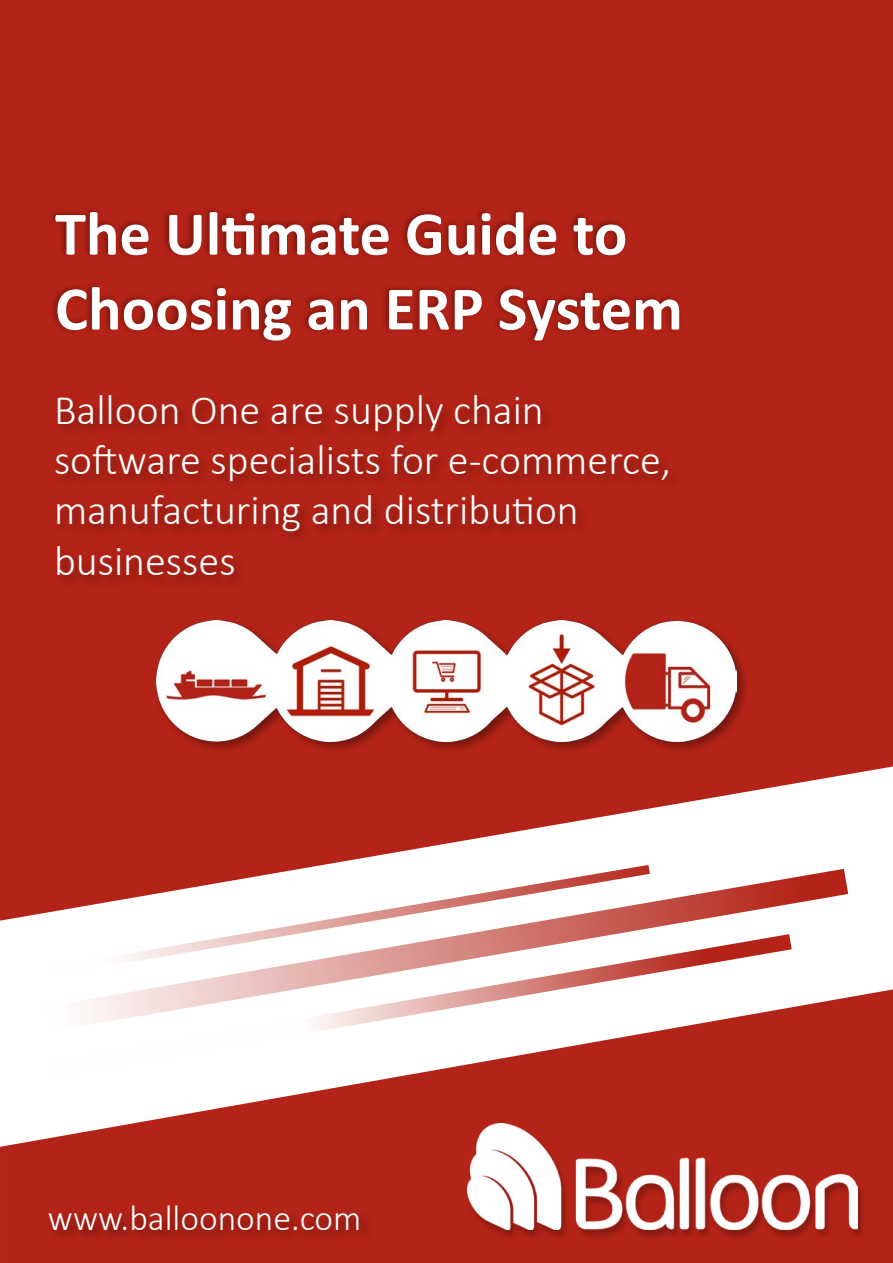
<style>
.page{position:relative;width:893px;height:1263px;background:#fff}
.page>*{position:absolute;margin:0;border:0;box-sizing:border-box;transform-origin:0 0}
.t1{font:700 62.4px/75px "Calibri";color:#fff}
.t2{font:300 42px/50.6px "Calibri";color:#fff}
.t3{font:300 35.7px "Calibri";color:#fff}
</style>
<div class="page">
<div style="left:0;top:0;width:893px;height:921px;background:#b32317"></div>
<div style="left:154px;top:619px;width:594px;height:134px;background:#000;opacity:.32"></div>
<img style="left:157px;top:621px;width:579px;height:120px">
<svg style="left:0;top:989px;width:893px;height:274px;background:#bd4238"></svg>
<div style="left:465px;top:1124px;width:401px;height:117px;background:#000;opacity:.25"></div>
<img style="left:468px;top:1124px;width:389px;height:106px">
<div style="left:54px;top:393px;width:627px;height:195px;background:#000;opacity:.27"></div>
<svg style="left:33px;top:858px;width:829px;height:175px"></svg>
<svg style="left:34px;top:924px;width:771px;height:155px"></svg>
<div style="left:47px;top:206px;width:635px;height:138px;background:#000;opacity:.32"></div>
<div style="left:48px;top:1203px;width:324px;height:39px;background:#000;opacity:.37"></div>
<h1 class="t1" style="left:55px;top:194px;width:629px">The Ultimate Guide to<br>Choosing an ERP System</h1>
<p class="t2" style="left:54px;top:384px;width:619px">Balloon One are supply chain software specialists for e-commerce, manufacturing and distribution businesses</p>
<p class="t3" style="left:48px;top:1196px;width:315px">www.balloonone.com</p>
</div>
